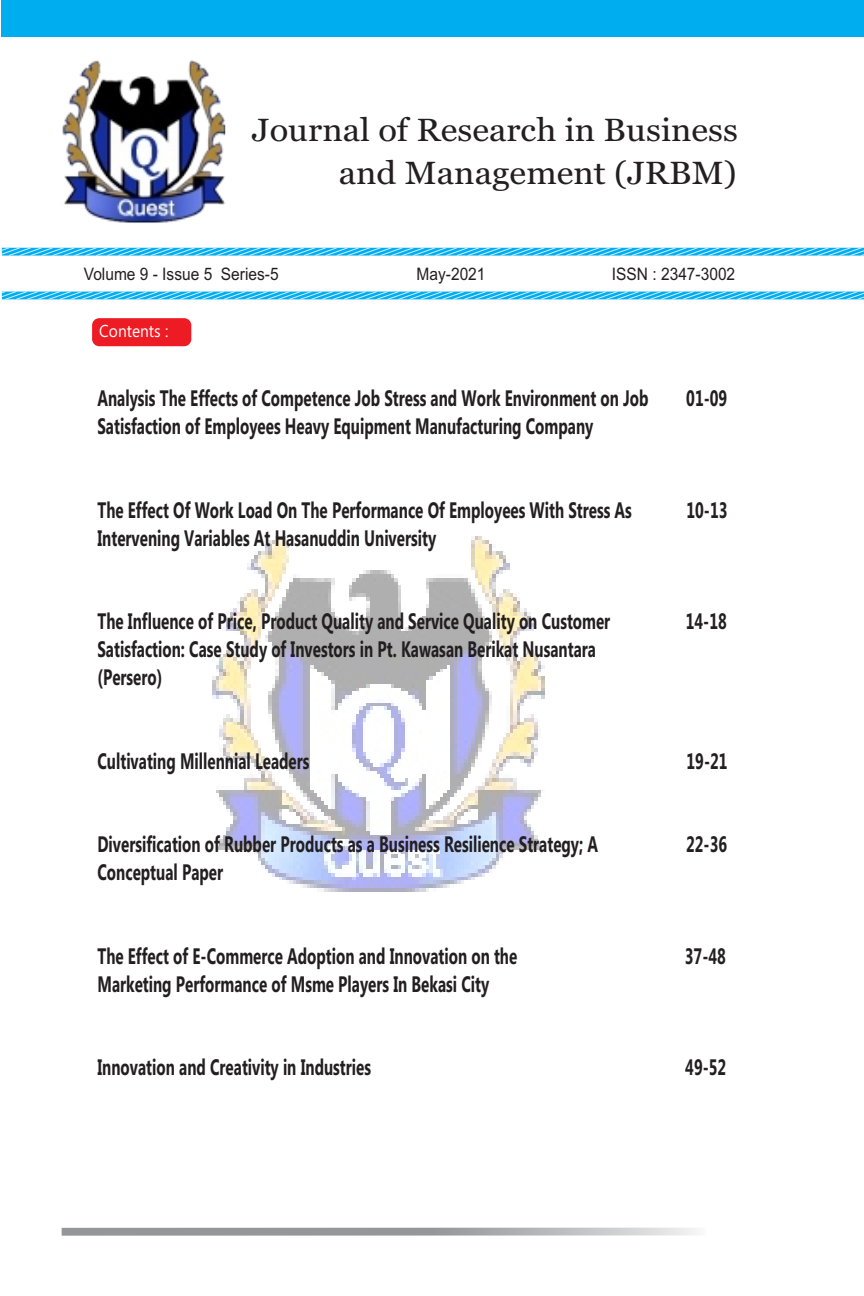
<style>
.page{position:relative;width:864px;height:1296px;background:#fff}
.page>*{position:absolute;margin:0;border:0;box-sizing:border-box;transform-origin:0 0}
.t1{font:32px/43.2px "Georgia";color:#231f20;text-align:right;scale:1.08 1}
.t2{font:700 22.4px/27.9px "Ebrima";color:#231f20;scale:.68 1}
.t3{font:17.2px "Arial";color:#231f20;scale:.9 1}
.t4{font:17.2px "Ebrima";color:#fff;scale:.9 1}
</style>
<div class="page">
<div style="left:2px;top:0;width:862px;height:1296px;background:#00aeef"></div>
<div style="left:2px;top:293px;width:862px;height:1003px;background:#fff"></div>
<img style="left:212px;top:536px;width:333px;height:356px">
<div style="left:2px;top:37px;width:862px;height:262px;background:#fff"></div>
<div style="left:92px;top:318px;width:99px;height:28px;background:#ed1c24;border-radius:7px"></div>
<svg style="left:62px;top:1228px;width:635px;height:8px;background:#aaacad"></svg>
<svg style="left:1px;top:247px;width:863px;height:53px"></svg>
<img style="left:62px;top:60px;width:164px;height:163px">
<h1 class="t1" style="left:252px;top:111px;width:452px">Journal of Research in Business and Management (JRBM)</h1>
<p class="t3" style="left:84px;top:267px;width:218px">Volume 9 - Issue 5 Series-5</p>
<p class="t3" style="left:417px;top:267px;width:78px">May-2021</p>
<p class="t3" style="left:612px;top:267px;width:138px">ISSN : 2347-3002</p>
<p class="t4" style="left:99px;top:325px;width:78px">Contents :</p>
<p class="t2" style="left:97px;top:387px;width:812px">Analysis The Effects of Competence Job Stress and Work Environment on Job</p>
<p class="t2" style="left:686px;top:387px;width:62px">01-09</p>
<p class="t2" style="left:97px;top:414px;width:731px">Satisfaction of Employees Heavy Equipment Manufacturing Company</p>
<p class="t2" style="left:97px;top:498px;width:788px">The Effect Of Work Load On The Performance Of Employees With Stress As</p>
<p class="t2" style="left:686px;top:498px;width:62px">10-13</p>
<p class="t2" style="left:97px;top:526px;width:500px">Intervening Variables At Hasanuddin University</p>
<p class="t2" style="left:97px;top:610px;width:756px">The Influence of Price, Product Quality and Service Quality on Customer</p>
<p class="t2" style="left:686px;top:610px;width:62px">14-18</p>
<p class="t2" style="left:97px;top:637px;width:735px">Satisfaction: Case Study of Investors in Pt. Kawasan Berikat Nusantara (Persero)</p>
<p class="t2" style="left:97px;top:749px;width:313px">Cultivating Millennial Leaders</p>
<p class="t2" style="left:687px;top:749px;width:62px">19-21</p>
<p class="t2" style="left:97px;top:833px;width:738px">Diversification of Rubber Products as a Business Resilience Strategy; A</p>
<p class="t2" style="left:686px;top:833px;width:62px">22-36</p>
<p class="t2" style="left:97px;top:860px;width:186px">Conceptual Paper</p>
<p class="t2" style="left:97px;top:944px;width:619px">The Effect of E-Commerce Adoption and Innovation on the</p>
<p class="t2" style="left:685px;top:944px;width:62px">37-48</p>
<p class="t2" style="left:97px;top:972px;width:578px">Marketing Performance of Msme Players In Bekasi City</p>
<p class="t2" style="left:97px;top:1056px;width:404px">Innovation and Creativity in Industries</p>
<p class="t2" style="left:685px;top:1056px;width:62px">49-52</p>
</div>
